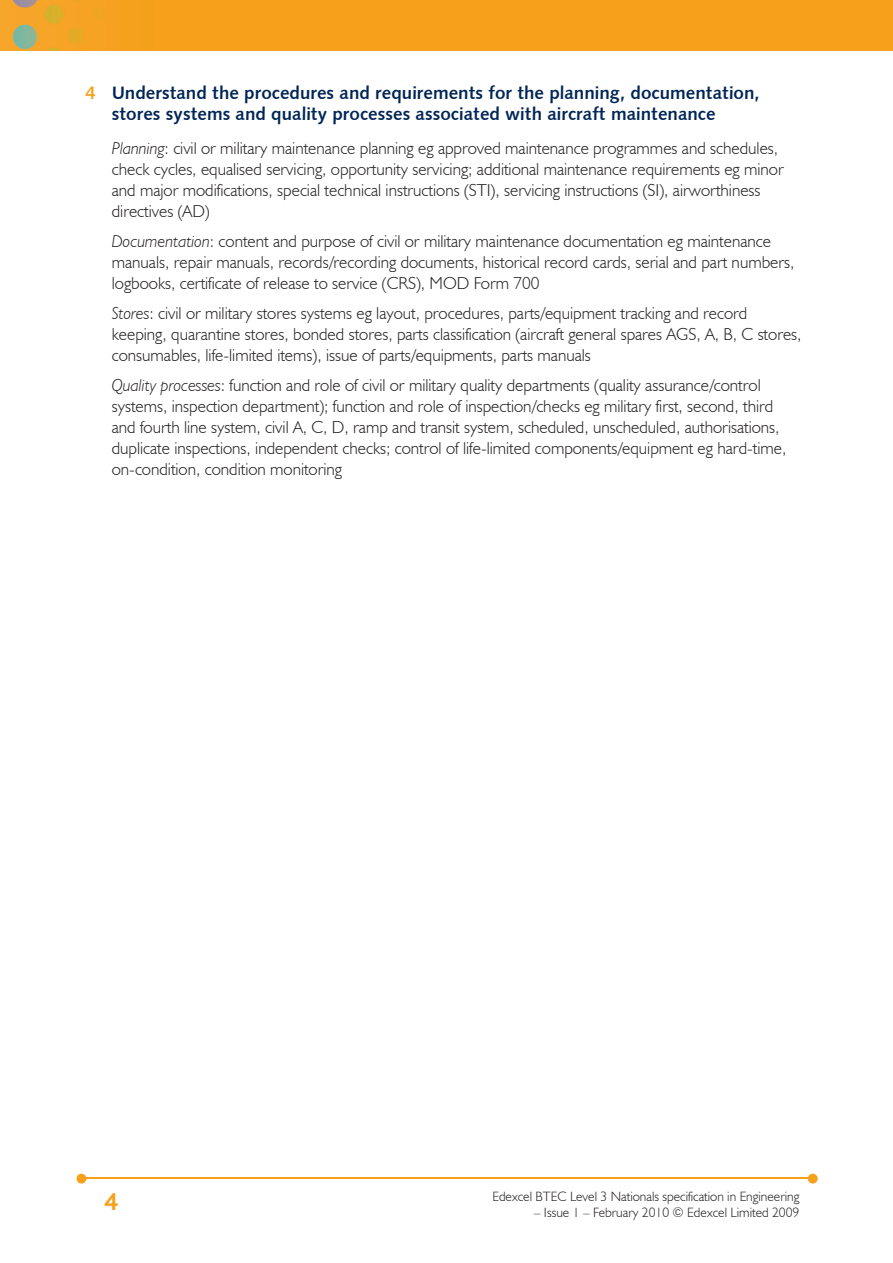
<style>
.page{position:relative;width:893px;height:1263px;background:#fff}
.page>*{position:absolute;margin:0;border:0;box-sizing:border-box;transform-origin:0 0}
.t1{font:700 25.5px "Bliss";color:#f6a01b}
.t2{font:18px/21px "Humanist 531 BT Bold A";color:#002556}
.t3{font:300 17.25px/21px "Humanist 521 BT";color:#231f20}
.t4{font:300 13.5px "Humanist 521 BT";color:#231f20}
.s1{color:#f6a01b}
.s2{font-style:italic}
</style>
<div class="page">
<img style="left:0;top:0;width:893px;height:51px">
<hr style="left:82px;top:1178px;width:728px;height:1px;background:#f6a01b">
<svg style="left:808px;top:1174px;width:10px;height:9px"></svg>
<svg style="left:77px;top:1174px;width:9px;height:9px"></svg>
<p class="t2" style="left:112px;top:82px;width:649px;text-indent:-27px"><span class="s1">4</span> Understand the procedures and requirements for the planning, documentation, stores systems and quality processes associated with aircraft maintenance</p>
<p class="t3" style="left:112px;top:138px;width:673px"><span class="s2">Planning</span>: civil or military maintenance planning eg approved maintenance programmes and schedules, check cycles, equalised servicing, opportunity servicing; additional maintenance requirements eg minor and major modifications, special technical instructions (STI), servicing instructions (SI), airworthiness directives (AD)</p>
<p class="t3" style="left:112px;top:231px;width:684px"><span class="s2">Documentation</span>: content and purpose of civil or military maintenance documentation eg maintenance manuals, repair manuals, records/recording documents, historical record cards, serial and part numbers, logbooks, certificate of release to service (CRS), MOD Form 700</p>
<p class="t3" style="left:112px;top:303px;width:691px"><span class="s2">Stores</span>: civil or military stores systems eg layout, procedures, parts/equipment tracking and record keeping, quarantine stores, bonded stores, parts classification (aircraft general spares AGS, A, B, C stores, consumables, life-limited items), issue of parts/equipments, parts manuals</p>
<p class="t3" style="left:112px;top:375px;width:676px"><span class="s2">Quality processes</span>: function and role of civil or military quality departments (quality assurance/control systems, inspection department); function and role of inspection/checks eg military first, second, third and fourth line system, civil A, C, D, ramp and transit system, scheduled, unscheduled, authorisations, duplicate inspections, independent checks; control of life-limited components/equipment eg hard-time, on-condition, condition monitoring</p>
<h1 class="t1" style="left:104px;top:1189px;width:15px">4</h1>
<p class="t4" style="left:492px;top:1188px;width:309px">Edexcel BTEC Level 3 Nationals specification in Engineering</p>
<p class="t4" style="left:534px;top:1204px;width:267px">– Issue 1 – February 2010 © Edexcel Limited 2009</p>
</div>
